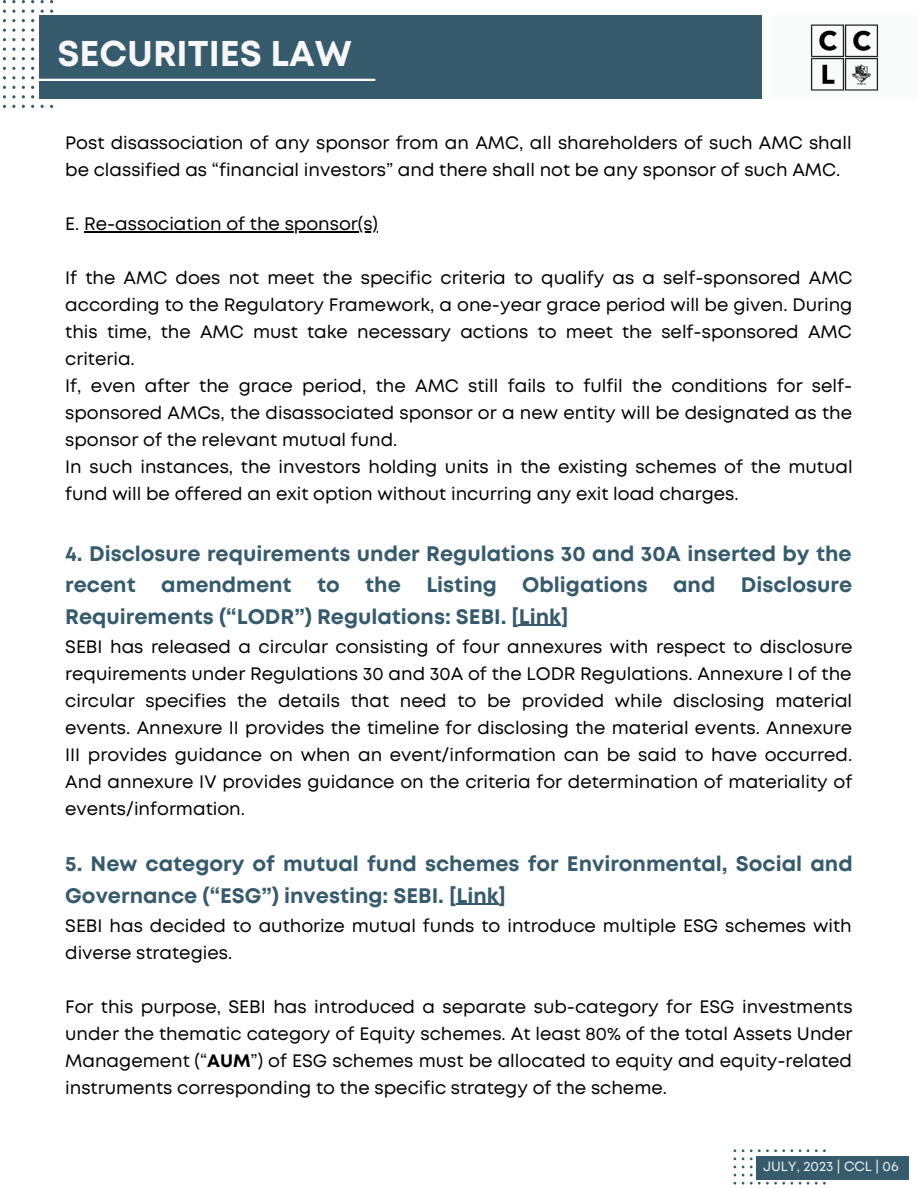
<style>
.page{position:relative;width:918px;height:1188px;background:#fff}
.page>*{position:absolute;margin:0;border:0;box-sizing:border-box;transform-origin:0 0}
.t1{font:700 35.7px "Mont";color:#f7f7f7}
.t2{font:700 21px/31.5px "Mont";color:#365b6d;text-align:justify}
.t3{font:18px/27px "Mont";color:#000;text-align:justify}
.t4{font:13.5px "Mont";color:#f7f7f7}
.s1{font-weight:700}
</style>
<div class="page">
<svg style="left:2px;top:0;width:51px;height:108px"></svg>
<div style="left:39px;top:15px;width:722px;height:84px;background:#365b6d"></div>
<hr style="left:39px;top:79px;width:336px;height:2px;background:#fff">
<svg style="left:734px;top:1149px;width:92px;height:36px"></svg>
<div style="left:756px;top:1157px;width:153px;height:23px;background:#365b6d"></div>
<div style="left:771px;top:15px;width:146px;height:84px;background:#f9fafa"></div>
<img style="left:810px;top:24px;width:69px;height:67px">
<hr style="left:84px;top:231px;width:294px;height:1px;background:#000">
<hr style="left:519px;top:625px;width:42px;height:1px;background:#365b6d">
<hr style="left:456px;top:904px;width:43px;height:1px;background:#365b6d">
<p class="t1" style="left:57px;top:40px;width:296px">SECURITIES LAW</p>
<p class="t3" style="left:65px;top:131px;width:788px">Post disassociation of any sponsor from an AMC, all shareholders of such AMC shall be classified as “financial investors” and there shall not be any sponsor of such AMC.</p>
<p class="t3" style="left:65px;top:212px;width:314px">E. Re-association of the sponsor(s)</p>
<p class="t3" style="left:65px;top:266px;width:789px">If the AMC does not meet the specific criteria to qualify as a self-sponsored AMC according to the Regulatory Framework, a one-year grace period will be given. During this time, the AMC must take necessary actions to meet the self-sponsored AMC criteria.</p>
<p class="t3" style="left:65px;top:374px;width:789px">If, even after the grace period, the AMC still fails to fulfil the conditions for self&shy;sponsored AMCs, the disassociated sponsor or a new entity will be designated as the sponsor of the relevant mutual fund.</p>
<p class="t3" style="left:65px;top:455px;width:789px">In such instances, the investors holding units in the existing schemes of the mutual fund will be offered an exit option without incurring any exit load charges.</p>
<p class="t2" style="left:65px;top:539px;width:788px">4. Disclosure requirements under Regulations 30 and 30A inserted by the recent amendment to the Listing Obligations and Disclosure Requirements (“LODR”) Regulations: SEBI. [Link]</p>
<p class="t3" style="left:65px;top:635px;width:789px">SEBI has released a circular consisting of four annexures with respect to disclosure requirements under Regulations 30 and 30A of the LODR Regulations. Annexure I of the circular specifies the details that need to be provided while disclosing material events. Annexure II provides the timeline for disclosing the material events. Annexure III provides guidance on when an event/information can be said to have occurred.<br>And annexure IV provides guidance on the criteria for determination of materiality of events/information.</p>
<p class="t2" style="left:65px;top:850px;width:789px">5. New category of mutual fund schemes for Environmental, Social and<br>Governance (“ESG”) investing: SEBI. [Link]</p>
<p class="t3" style="left:65px;top:914px;width:788px">SEBI has decided to authorize mutual funds to introduce multiple ESG schemes with diverse strategies.</p>
<p class="t3" style="left:65px;top:995px;width:789px">For this purpose, SEBI has introduced a separate sub-category for ESG investments under the thematic category of Equity schemes. At least 80% of the total Assets Under Management (“<span class="s1">AUM</span>”) of ESG schemes must be allocated to equity and equity-related instruments corresponding to the specific strategy of the scheme.</p>
<p class="t4" style="left:763px;top:1161px;width:137px">JULY, 2023 | CCL | 06</p>
</div>
